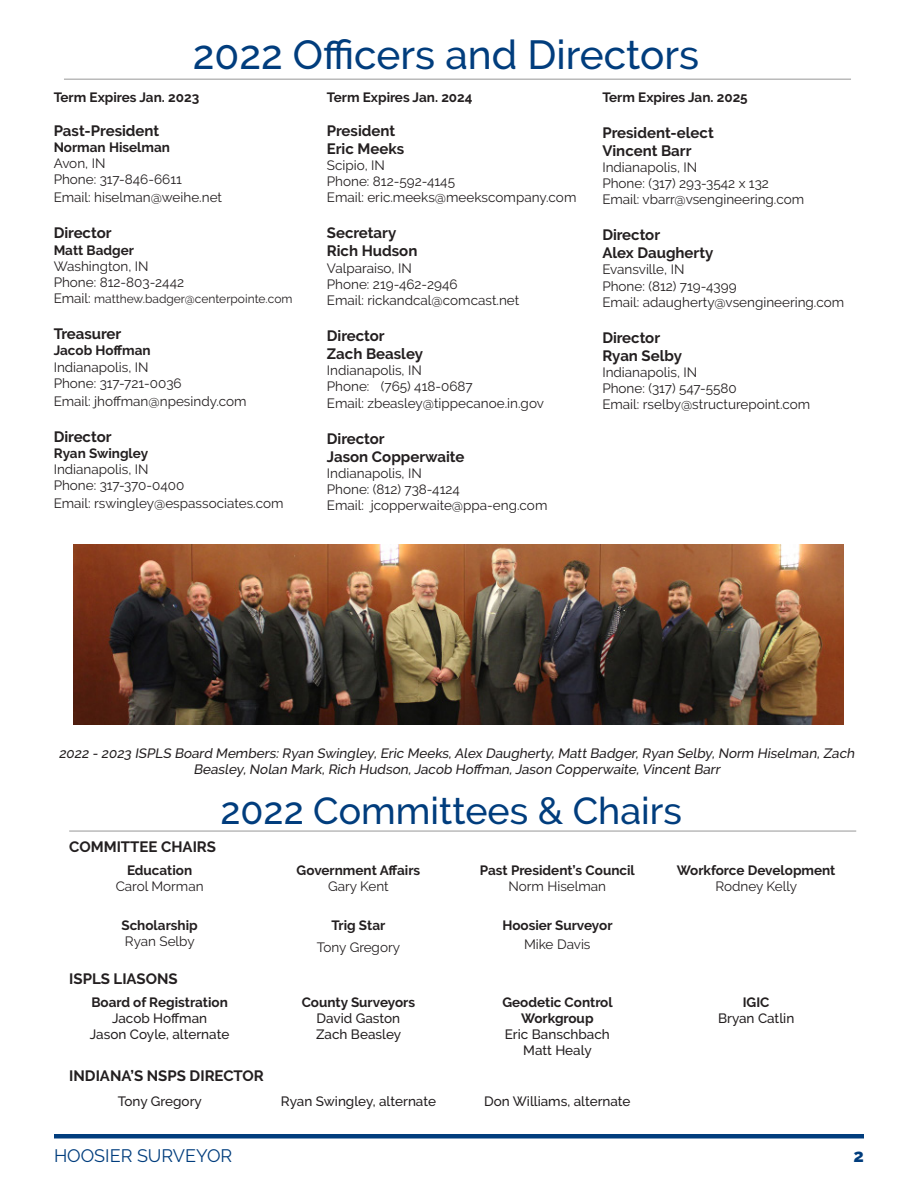
<style>
.page{position:relative;width:918px;height:1188px;background:#fff}
.page>*{position:absolute;margin:0;border:0;box-sizing:border-box;transform-origin:0 0}
.t1{font:500 40.5px "Raleway";color:#013d7d}
.t2{font:500 37.5px "Raleway";color:#013d7d}
.t3{font:18px "Raleway";color:#013d7d}
.t4{font:800 18px "Raleway";color:#013d7d}
.t5{font:700 15px "Raleway";color:#231f20}
.Body-White{font:13.5px/21.6px "Raleway";color:#231f20;text-align:center}
.Body-White-2{font:700 13.5px/18.9px "Raleway";color:#231f20;text-align:center}
.Body{font:italic 500 13.5px/16.2px "Raleway";color:#231f20;text-align:center}
.Body-White-3{font:500 13.5px "Raleway";color:#231f20}
.t6{font:12px "Raleway";color:#231f20}
.s1{font-size:13.5px}
.s2{font-weight:700}
.s3{font-weight:400}
</style>
<div class="page">
<hr style="left:54px;top:1134px;width:810px;height:4px;background:#013d7d">
<hr style="left:64px;top:78px;width:787px;height:2px;background:#bababa">
<hr style="left:69px;top:830px;width:787px;height:2px;background:#bababa">
<img style="left:73px;top:545px;width:770px;height:179px">
<p class="t1" style="left:193px;top:32px;width:508px">2022 Officers and Directors</p>
<p class="Body-White-2" style="left:54px;top:87px;width:147px">Term Expires Jan. 2023</p>
<p class="t5" style="left:54px;top:122px;width:107px">Past-President</p>
<p class="Body-White-2" style="left:54px;top:138px;width:118px">Norman Hiselman</p>
<p class="Body-White" style="left:54px;top:153px;width:53px">Avon, IN</p>
<p class="Body-White" style="left:54px;top:169px;width:130px">Phone: 317-846-6611</p>
<p class="Body-White" style="left:54px;top:187px;width:170px">Email: hiselman@weihe.net</p>
<p class="t5" style="left:54px;top:225px;width:59px">Director</p>
<p class="Body-White-2" style="left:54px;top:240px;width:82px">Matt Badger</p>
<p class="Body-White" style="left:54px;top:255px;width:96px">Washington, IN</p>
<p class="Body-White" style="left:54px;top:271px;width:132px">Phone: 812-803-2442</p>
<p class="t6" style="left:54px;top:292px;width:240px"><span class="s1">Email:</span> matthew.badger@centerpointe.com</p>
<p class="t5" style="left:54px;top:325px;width:69px">Treasurer</p>
<p class="Body-White-2" style="left:54px;top:341px;width:98px">Jacob Hoffman</p>
<p class="Body-White" style="left:54px;top:356px;width:96px">Indianapolis, IN</p>
<p class="Body-White" style="left:54px;top:372px;width:130px">Phone: 317-721-0036</p>
<p class="Body-White" style="left:54px;top:390px;width:195px">Email: jhoffman@npesindy.com</p>
<p class="t5" style="left:54px;top:428px;width:59px">Director</p>
<p class="Body-White-2" style="left:54px;top:444px;width:96px">Ryan Swingley</p>
<p class="Body-White" style="left:54px;top:459px;width:96px">Indianapolis, IN</p>
<p class="Body-White" style="left:54px;top:475px;width:132px">Phone: 317-370-0400</p>
<p class="Body-White" style="left:54px;top:493px;width:231px">Email: rswingley@espassociates.com</p>
<p class="Body-White-2" style="left:327px;top:87px;width:147px">Term Expires Jan. 2024</p>
<p class="t5" style="left:327px;top:122px;width:70px">President</p>
<p class="t5" style="left:327px;top:140px;width:79px">Eric Meeks</p>
<p class="Body-White" style="left:327px;top:154px;width:60px">Scipio, IN</p>
<p class="Body-White" style="left:327px;top:171px;width:130px">Phone: 812-592-4145</p>
<p class="Body-White" style="left:327px;top:187px;width:251px">Email: eric.meeks@meekscompany.com</p>
<p class="t5" style="left:327px;top:225px;width:71px">Secretary</p>
<p class="t5" style="left:327px;top:243px;width:92px">Rich Hudson</p>
<p class="Body-White" style="left:327px;top:257px;width:87px">Valparaiso, IN</p>
<p class="Body-White" style="left:327px;top:273px;width:132px">Phone: 219-462-2946</p>
<p class="Body-White" style="left:327px;top:289px;width:194px">Email: rickandcal@comcast.net</p>
<p class="t5" style="left:327px;top:327px;width:59px">Director</p>
<p class="t5" style="left:327px;top:345px;width:98px">Zach Beasley</p>
<p class="Body-White" style="left:327px;top:360px;width:96px">Indianapolis, IN</p>
<p class="Body-White" style="left:327px;top:376px;width:147px">Phone: (765) 418-0687</p>
<p class="Body-White" style="left:327px;top:392px;width:219px">Email: zbeasley@tippecanoe.in.gov</p>
<p class="t5" style="left:327px;top:430px;width:59px">Director</p>
<p class="t5" style="left:327px;top:448px;width:139px">Jason Copperwaite</p>
<p class="Body-White" style="left:327px;top:462px;width:96px">Indianapolis, IN</p>
<p class="Body-White" style="left:327px;top:478px;width:134px">Phone: (812) 738-4124</p>
<p class="Body-White" style="left:327px;top:495px;width:222px">Email: jcopperwaite@ppa-eng.com</p>
<p class="Body-White-2" style="left:602px;top:87px;width:147px">Term Expires Jan. 2025</p>
<p class="t5" style="left:602px;top:124px;width:113px">President-elect</p>
<p class="t5" style="left:602px;top:142px;width:91px">Vincent Barr</p>
<p class="Body-White" style="left:602px;top:156px;width:96px">Indianapolis, IN</p>
<p class="Body-White" style="left:602px;top:172px;width:168px">Phone: (317) 293-3542 x 132</p>
<p class="Body-White" style="left:602px;top:189px;width:203px">Email: vbarr@vsengineering.com</p>
<p class="t5" style="left:602px;top:226px;width:59px">Director</p>
<p class="t5" style="left:602px;top:244px;width:113px">Alex Daugherty</p>
<p class="Body-White" style="left:602px;top:259px;width:84px">Evansville, IN</p>
<p class="Body-White" style="left:602px;top:275px;width:136px">Phone: (812) 719-4399</p>
<p class="Body-White" style="left:602px;top:291px;width:243px">Email: adaugherty@vsengineering.com</p>
<p class="t5" style="left:602px;top:329px;width:59px">Director</p>
<p class="t5" style="left:602px;top:347px;width:81px">Ryan Selby</p>
<p class="Body-White" style="left:602px;top:361px;width:96px">Indianapolis, IN</p>
<p class="Body-White" style="left:602px;top:378px;width:136px">Phone: (317) 547-5580</p>
<p class="Body-White" style="left:602px;top:394px;width:210px">Email: rselby@structurepoint.com</p>
<p class="Body" style="left:59px;top:745px;width:800px">2022 - 2023 ISPLS Board Members: Ryan Swingley, Eric Meeks,Alex Daugherty, Matt Badger, Ryan Selby, Norm Hiselman, Zach<br>Beasley, Nolan Mark, Rich Hudson,Jacob Hoffman,Jason Copperwaite,Vincent Barr</p>
<p class="t2" style="left:221px;top:790px;width:463px">2022 Committees &amp; Chairs</p>
<p class="t5" style="left:69px;top:838px;width:148px">COMMITTEE CHAIRS</p>
<p class="Body-White-2" style="left:127px;top:860px;width:67px">Education</p>
<p class="Body-White" style="left:116px;top:875px;width:89px">Carol Morman</p>
<p class="Body-White-2" style="left:121px;top:916px;width:78px">Scholarship</p>
<p class="Body-White" style="left:125px;top:931px;width:71px">Ryan Selby</p>
<p class="t5" style="left:69px;top:970px;width:110px">ISPLS LIASONS</p>
<p class="Body-White-2" style="left:91px;top:993px;width:138px">Board of Registration</p>
<p class="Body-White-3" style="left:112px;top:1010px;width:97px">Jacob Hoffman</p>
<p class="Body-White-3" style="left:90px;top:1027px;width:141px">Jason Coyle, alternate</p>
<p class="t5" style="left:69px;top:1068px;width:196px">INDIANA’S NSPS DIRECTOR</p>
<p class="Body-White-2" style="left:297px;top:860px;width:125px">Government Affairs</p>
<p class="Body-White" style="left:328px;top:875px;width:62px">Gary Kent</p>
<p class="Body-White-2" style="left:480px;top:860px;width:157px">Past President’s Council</p>
<p class="Body-White" style="left:508px;top:875px;width:99px">Norm Hiselman</p>
<p class="Body-White" style="left:317px;top:915px;width:85px"><span class="s2">Trig Star<br></span>Tony Gregory</p>
<p class="Body-White-2" style="left:502px;top:916px;width:112px">Hoosier Surveyor<br><span class="s3">Mike Davis</span></p>
<p class="Body-White-2" style="left:302px;top:993px;width:115px">County Surveyors</p>
<p class="Body-White-3" style="left:317px;top:1010px;width:85px">David Gaston</p>
<p class="Body-White-3" style="left:316px;top:1027px;width:87px">Zach Beasley</p>
<p class="Body-White-2" style="left:502px;top:994px;width:112px;line-height:16.2px">Geodetic Control<br>Workgroup</p>
<p class="Body-White-3" style="left:505px;top:1027px;width:106px">Eric Banschbach</p>
<p class="Body-White-3" style="left:523px;top:1043px;width:70px">Matt Healy</p>
<p class="Body-White-3" style="left:118px;top:1093px;width:86px">Tony Gregory</p>
<p class="Body-White-3" style="left:281px;top:1093px;width:157px">Ryan Swingley, alternate</p>
<p class="Body-White-3" style="left:484px;top:1093px;width:148px">Don Williams, alternate</p>
<p class="Body-White-2" style="left:677px;top:860px;width:160px">Workforce Development</p>
<p class="Body-White" style="left:715px;top:875px;width:83px">Rodney Kelly</p>
<p class="Body-White-2" style="left:743px;top:993px;width:28px">IGIC</p>
<p class="Body-White-3" style="left:718px;top:1010px;width:78px">Bryan Catlin</p>
<p class="t3" style="left:54px;top:1145px;width:180px">HOOSIER SURVEYOR</p>
<p class="t4" style="left:854px;top:1145px;width:12px">2</p>
</div>
